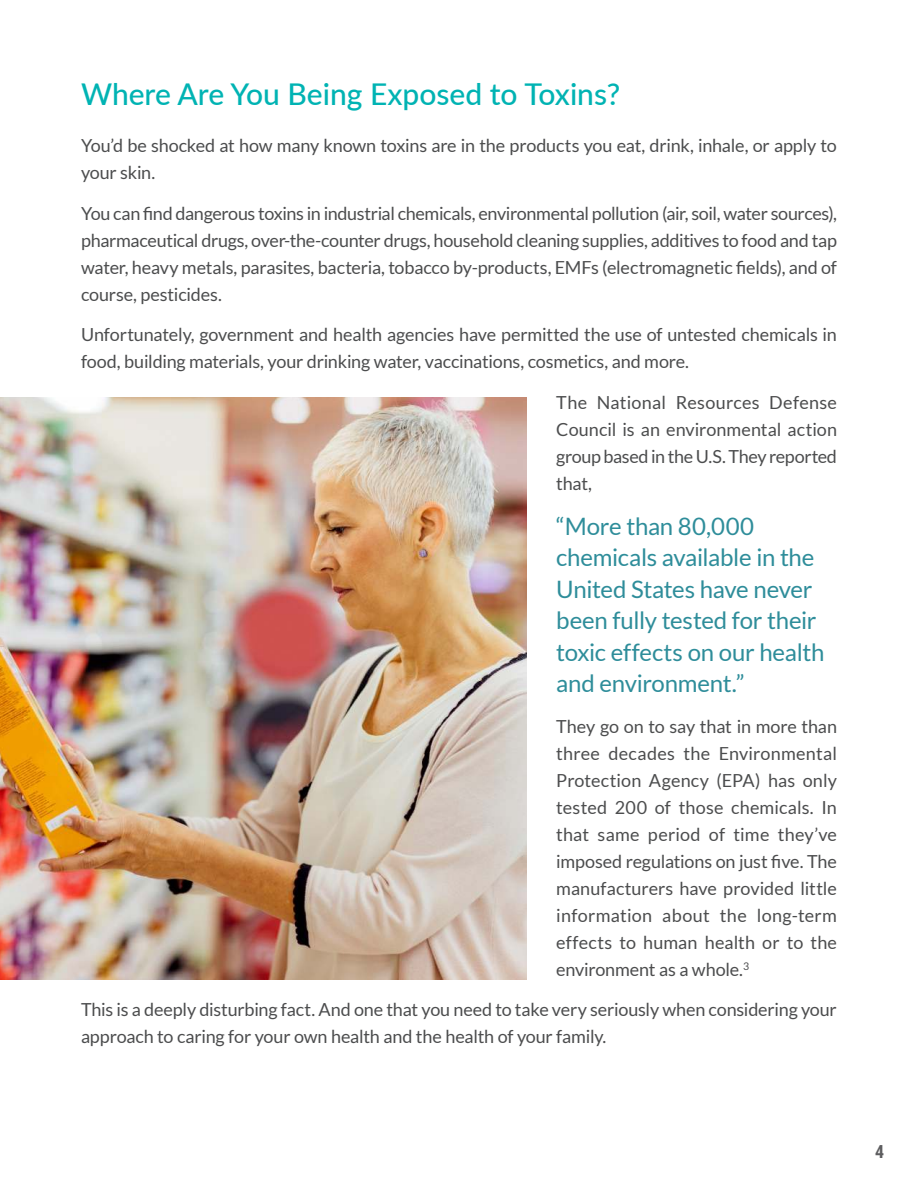
<style>
.page{position:relative;width:918px;height:1188px;background:#fff}
.page>*{position:absolute;margin:0;border:0;box-sizing:border-box;transform-origin:0 0}
.t1{font:500 30px "Lato";color:#00b3b3}
.t2{font:24px/31.5px "Lato";letter-spacing:-.01em;color:#2e8d9a}
.t3{font:18px/27px "Lato";letter-spacing:-.01em;color:#4c4d4e}
.t4{font:700 18px "Roboto Condensed";color:#5e5e60}
</style>
<div class="page">
<img style="left:0;top:397px;width:526px;height:582px">
<h1 class="t1" style="left:81px;top:73px;width:541px">Where Are You Being Exposed to Toxins?</h1>
<p class="t3" style="left:81px;top:134px;width:757px">You’d be shocked at how many known toxins are in the products you eat, drink, inhale, or apply to your skin.</p>
<p class="t3" style="left:81px;top:200px;width:758px;text-align:justify">You can find dangerous toxins in industrial chemicals, environmental pollution (air, soil, water sources), pharmaceutical drugs, over-the-counter drugs, household cleaning supplies, additives to food and tap water, heavy metals, parasites, bacteria, tobacco by-products, EMFs (electromagnetic fields), and of course, pesticides.</p>
<p class="t3" style="left:81px;top:323px;width:758px">Unfortunately, government and health agencies have permitted the use of untested chemicals in food, building materials, your drinking water, vaccinations, cosmetics, and more.</p>
<p class="t3" style="left:556px;top:390px;width:282px;text-align:justify">The National Resources Defense Council is an environmental action group based in the U.S. They reported that,</p>
<h2 class="t2" style="left:556px;top:512px;width:270px">“More than 80,000 chemicals available in the<br>United States have never been fully tested for their toxic effects on our health and environment.”</h2>
<p class="t3" style="left:556px;top:714px;width:282px;text-align:justify">They go on to say that in more than three decades the Environmental Protection Agency (EPA) has only tested 200 of those chemicals. In that same period of time they’ve imposed regulations on just five. The manufacturers have provided little information about the long-term effects to human health or to the environment as a whole.<sup>3</sup></p>
<p class="t3" style="left:81px;top:998px;width:757px">This is a deeply disturbing fact. And one that you need to take very seriously when considering your approach to caring for your own health and the health of your family.</p>
<p class="t4" style="left:875px;top:1141px;width:10px">4</p>
</div>
